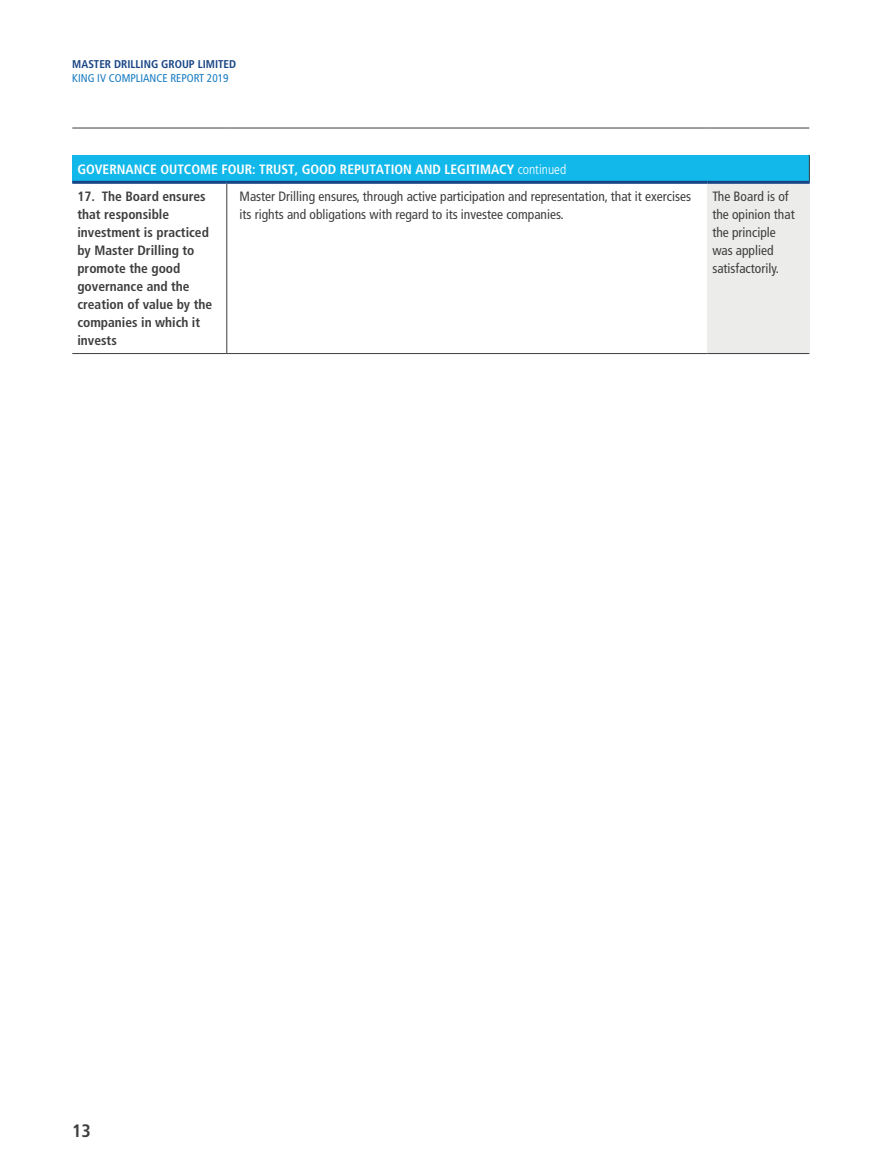
<style>
.page{position:relative;width:893px;height:1170px;background:#fff}
.page>*{position:absolute;margin:0;border:0;box-sizing:border-box;transform-origin:0 0}
.t1{font:700 condensed 18px "Frutiger LT Std";color:#3e3e3f}
._2019_body_9pt_aj{font:condensed 13.5px/18px "Frutiger LT Std";color:#3e3e3f}
._2019_body_9pt_aj-2{font:700 condensed 13.5px/18px "Frutiger LT Std";color:#3e3e3f}
._2019_body_9pt_aj-3{font:700 condensed 13.5px "Frutiger LT Std";color:#fff}
.t2{font:700 condensed 11.25px "Frutiger LT Std";color:#174484}
.t3{font:condensed 11.25px "Frutiger LT Std";color:#177bc1}
.s1{font-weight:300}
</style>
<div class="page">
<div style="left:72px;top:155px;width:737px;height:27px;background:#12b8ea"></div>
<div style="left:707px;top:182px;width:102px;height:171px;background:#ececea"></div>
<hr style="left:72px;top:181px;width:155px;height:3px;background:#174484">
<hr style="left:227px;top:181px;width:480px;height:3px;background:#174484">
<hr style="left:707px;top:181px;width:103px;height:3px;background:#174484">
<svg style="left:809px;top:155px;width:1px;height:26px"></svg>
<hr style="left:226px;top:184px;width:1px;height:169px;background:#3e3e3f">
<hr style="left:72px;top:128px;width:155px;height:1px;background:#3e3e3f">
<hr style="left:227px;top:128px;width:480px;height:1px;background:#3e3e3f">
<hr style="left:707px;top:128px;width:102px;height:1px;background:#3e3e3f">
<hr style="left:72px;top:353px;width:155px;height:1px;background:#3e3e3f">
<hr style="left:227px;top:353px;width:480px;height:1px;background:#3e3e3f">
<hr style="left:707px;top:353px;width:102px;height:1px;background:#3e3e3f">
<p class="t2" style="left:72px;top:57px;width:165px">MASTER DRILLING GROUP LIMITED</p>
<p class="t3" style="left:72px;top:71px;width:158px">KING IV COMPLIANCE REPORT 2019</p>
<p class="_2019_body_9pt_aj-3" style="left:77px;top:161px;width:490px">GOVERNANCE OUTCOME FOUR: TRUST, GOOD REPUTATION AND LEGITIMACY <span class="s1">continued</span></p>
<p class="_2019_body_9pt_aj-2" style="left:77px;top:187px;width:136px">17. The Board ensures that responsible investment is practiced by Master Drilling to promote the good governance and the creation of value by the companies in which it invests</p>
<p class="_2019_body_9pt_aj" style="left:240px;top:187px;width:453px">Master Drilling ensures, through active participation and representation, that it exercises its rights and obligations with regard to its investee companies.</p>
<p class="_2019_body_9pt_aj" style="left:712px;top:187px;width:84px">The Board is of the opinion that the principle was applied satisfactorily.</p>
<h1 class="t1" style="left:72px;top:1119px;width:20px">13</h1>
</div>
